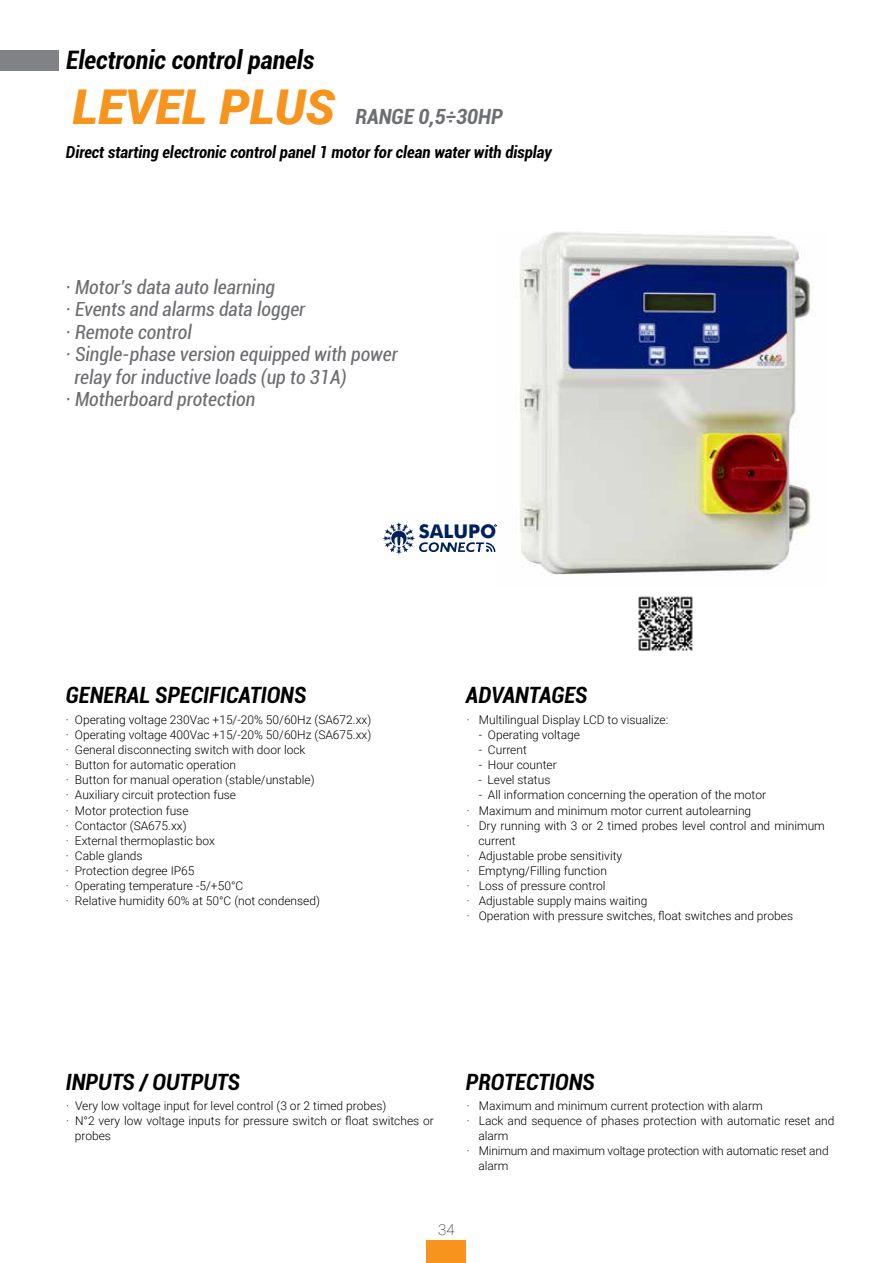
<style>
.page{position:relative;width:893px;height:1263px;background:#fff}
.page>*{position:absolute;margin:0;border:0;box-sizing:border-box;transform-origin:0 0}
.t1{font:italic 900 48px "Roboto";color:#f7941e}
.t2{font:italic 700 condensed 25.5px "Roboto";color:#000}
.t3{font:italic 700 condensed 22.5px "Roboto";color:#000}
.t4{font:italic 700 condensed 21px "Roboto";color:#6d6e71}
.t5{font:italic condensed 19.5px "Roboto";color:#6d6e71}
.t6{font:700 18.9px "Futura BT";color:#00205c}
.t7{font:italic 700 condensed 16.5px "Roboto";color:#000}
.t8{font:100 15px "Roboto";color:#000}
.t9{font:300 12px/15px "Roboto";color:#000}
</style>
<div class="page">
<img style="left:519px;top:232px;width:295px;height:344px">
<img style="left:638px;top:596px;width:55px;height:55px">
<div style="left:427px;top:1240px;width:39px;height:23px;background:#f7941e"></div>
<svg style="left:383px;top:522px;width:114px;height:32px"></svg>
<div style="left:0;top:50px;width:59px;height:20px;background:#808285"></div>
<h2 class="t2" style="left:66px;top:42px;width:250px">Electronic control panels</h2>
<h1 class="t1" style="left:73px;top:74px;width:264px">LEVEL PLUS</h1>
<h3 class="t4" style="left:355px;top:102px;width:149px">RANGE 0,5÷30HP</h3>
<h3 class="t7" style="left:66px;top:141px;width:487px">Direct starting electronic control panel 1 motor for clean water with display</h3>
<h3 class="t5" style="left:66px;top:273px;width:211px">· Motor's data auto learning</h3>
<h3 class="t5" style="left:66px;top:296px;width:241px">· Events and alarms data logger</h3>
<h3 class="t5" style="left:66px;top:318px;width:127px">· Remote control</h3>
<h3 class="t5" style="left:66px;top:341px;width:333px">· Single-phase version equipped with power</h3>
<h3 class="t5" style="left:74px;top:363px;width:274px">relay for inductive loads (up to 31A)</h3>
<h3 class="t5" style="left:66px;top:386px;width:191px">· Motherboard protection</h3>
<h3 class="t6" style="left:419px;top:520px;width:79px">SALUPO</h3>
<h3 class="t3" style="left:66px;top:679px;width:242px">GENERAL SPECIFICATIONS</h3>
<p class="t9" style="left:66px;top:712px;width:307px">· Operating voltage 230Vac +15/-20% 50/60Hz (SA672.xx) · Operating voltage 400Vac +15/-20% 50/60Hz (SA675.xx) · General disconnecting switch with door lock<br>· Button for automatic operation<br>· Button for manual operation (stable/unstable)<br>· Auxiliary circuit protection fuse<br>· Motor protection fuse<br>· Contactor (SA675.xx)<br>· External thermoplastic box<br>· Cable glands<br>· Protection degree IP65<br>· Operating temperature -5/+50°C<br>· Relative humidity 60% at 50°C (not condensed)</p>
<h3 class="t3" style="left:466px;top:679px;width:123px">ADVANTAGES</h3>
<p class="t9" style="left:467px;top:712px;width:203px">· Multilingual Display LCD to visualize:</p>
<p class="t9" style="left:479px;top:727px;width:103px">- Operating voltage</p>
<p class="t9" style="left:479px;top:742px;width:50px">- Current</p>
<p class="t9" style="left:479px;top:757px;width:80px">- Hour counter</p>
<p class="t9" style="left:478px;top:772px;width:74px">- Level status</p>
<p class="t9" style="left:479px;top:787px;width:289px">- All information concerning the operation of the motor</p>
<p class="t9" style="left:467px;top:802px;width:286px">· Maximum and minimum motor current autolearning</p>
<p class="t9" style="left:467px;top:817px;width:360px">· Dry running with 3 or 2 timed probes level control and minimum</p>
<p class="t9" style="left:478px;top:832px;width:39px">current</p>
<p class="t9" style="left:467px;top:847px;width:157px">· Adjustable probe sensitivity</p>
<p class="t9" style="left:467px;top:862px;width:142px">· Emptyng/Filling function</p>
<p class="t9" style="left:467px;top:877px;width:140px">· Loss of pressure control</p>
<p class="t9" style="left:467px;top:892px;width:182px">· Adjustable supply mains waiting</p>
<p class="t9" style="left:467px;top:907px;width:328px">· Operation with pressure switches, float switches and probes</p>
<h3 class="t3" style="left:66px;top:1066px;width:175px">INPUTS / OUTPUTS</h3>
<h3 class="t3" style="left:466px;top:1066px;width:130px">PROTECTIONS</h3>
<p class="t9" style="left:66px;top:1097px;width:322px">· Very low voltage input for level control (3 or 2 timed probes)</p>
<p class="t9" style="left:66px;top:1112px;width:369px">· N°2 very low voltage inputs for pressure switch or float switches or</p>
<p class="t9" style="left:75px;top:1127px;width:38px">probes</p>
<p class="t9" style="left:467px;top:1097px;width:298px">· Maximum and minimum current protection with alarm</p>
<p class="t9" style="left:467px;top:1112px;width:369px">· Lack and sequence of phases protection with automatic reset and</p>
<p class="t9" style="left:478px;top:1127px;width:32px">alarm</p>
<p class="t9" style="left:467px;top:1142px;width:363px">· Minimum and maximum voltage protection with automatic reset and</p>
<p class="t9" style="left:478px;top:1157px;width:32px">alarm</p>
<p class="t8" style="left:438px;top:1219px;width:18px">34</p>
</div>
